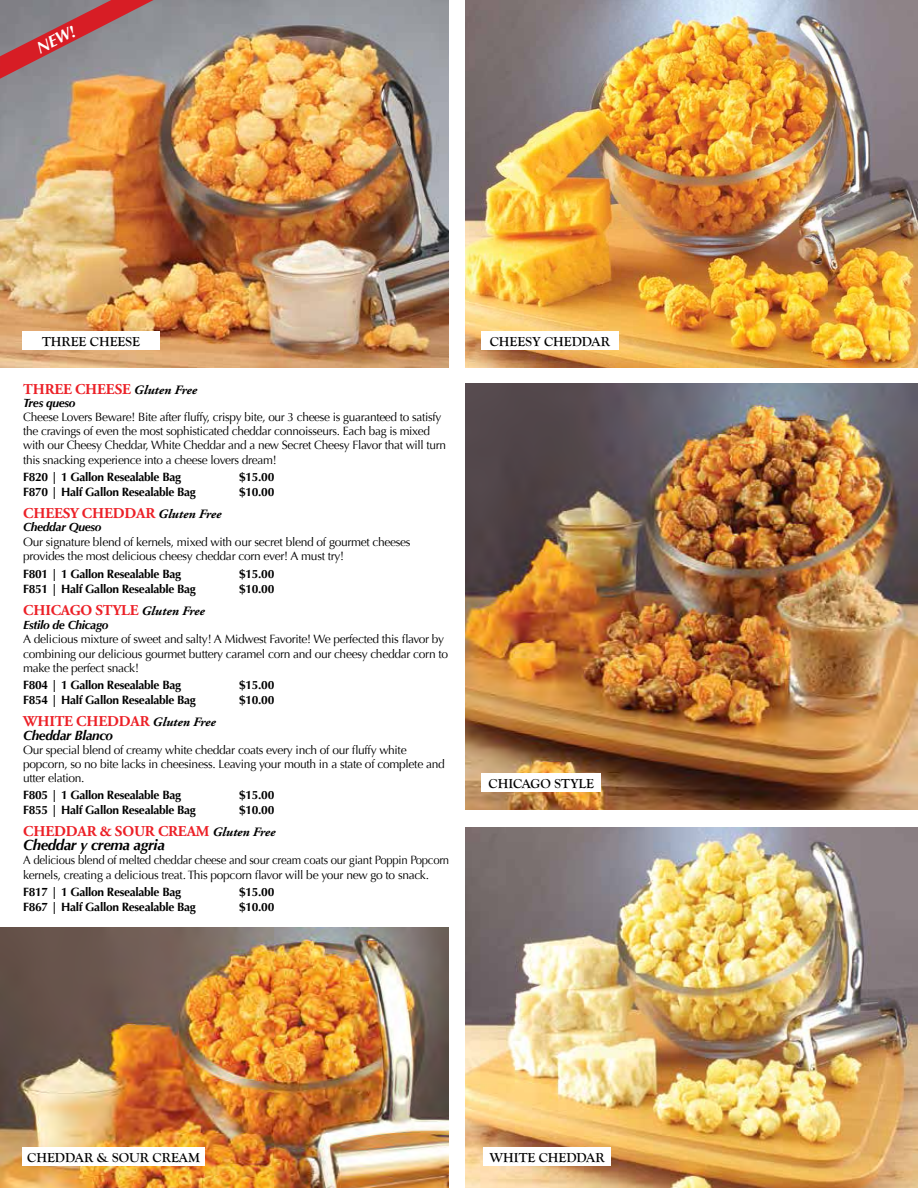
<style>
.page{position:relative;width:918px;height:1188px;background:#fff}
.page>*{position:absolute;margin:0;border:0;box-sizing:border-box;transform-origin:0 0}
.t1{font:italic 700 16.5px "Optima";color:#fff}
.t2{font:700 15px "Adobe Garamond Pro";letter-spacing:-.01em;color:#ec2027}
.t3{font:italic 700 15px "Optima";letter-spacing:-.025em;color:#000}
.t4{font:700 13.5px "Goudy Old Style T";color:#000}
.t5{font:italic 700 13.5px "Optima";letter-spacing:-.025em;color:#000}
.t6{font:italic 700 12.75px "Adobe Garamond Pro";color:#000;scale:1.04 1}
.t7{font:12px/14.2px "Optima";letter-spacing:-.025em;color:#000}
.t8{font:700 12px "Optima";letter-spacing:-.025em;color:#000}
.t9{font:12px/14.2px "Optima";letter-spacing:-.025em;color:#000;scale:.95 1}
.t10{font:italic 700 12px "Optima";letter-spacing:-.025em;color:#000}
.s1{font-style:italic;font-size:12.75px;color:#000}
</style>
<div class="page">
<img style="left:465px;top:383px;width:453px;height:427px">
<img style="left:0;top:0;width:448px;height:367px">
<img style="left:465px;top:0;width:453px;height:367px">
<img style="left:0;top:928px;width:448px;height:260px">
<div style="left:482px;top:773px;width:119px;height:19px;background:#fff"></div>
<div style="left:23px;top:1148px;width:182px;height:18px;background:#fff"></div>
<div style="left:482px;top:332px;width:137px;height:18px;background:#fff"></div>
<div style="left:23px;top:332px;width:137px;height:18px;background:#fff"></div>
<img style="left:465px;top:827px;width:453px;height:361px">
<div style="left:483px;top:1147px;width:128px;height:19px;background:#fff"></div>
<svg style="left:0;top:0;width:180px;height:79px;background:#9c757a"></svg>
<h1 class="t1" style="left:33px;top:40px;width:43px;rotate:-27deg">NEW!</h1>
<p class="t4" style="left:42px;top:334px;width:100px">THREE CHEESE</p>
<p class="t4" style="left:490px;top:334px;width:122px">CHEESY CHEDDAR</p>
<p class="t2" style="left:23px;top:381px;width:176px">THREE CHEESE <span class="s1">Gluten Free</span></p>
<p class="t10" style="left:23px;top:396px;width:54px">Tres queso</p>
<p class="t7" style="left:23px;top:410px;width:425px">Cheese Lovers Beware! Bite after fluffy, crispy bite, our 3 cheese is guaranteed to satisfy the cravings of even the most sophisticated cheddar connoisseurs. Each bag is mixed with our Cheesy Cheddar, White Cheddar and a new Secret Cheesy Flavor that will turn this snacking experience into a cheese lovers dream!</p>
<p class="t8" style="left:23px;top:470px;width:159px">F820 | 1 Gallon Resealable Bag</p>
<p class="t8" style="left:239px;top:470px;width:37px">$15.00</p>
<p class="t8" style="left:23px;top:485px;width:174px">F870 | Half Gallon Resealable Bag</p>
<p class="t8" style="left:239px;top:485px;width:37px">$10.00</p>
<p class="t2" style="left:23px;top:504px;width:200px">CHEESY CHEDDAR <span class="s1">Gluten Free</span></p>
<p class="t10" style="left:23px;top:520px;width:80px">Cheddar Queso</p>
<p class="t7" style="left:23px;top:535px;width:389px">Our signature blend of kernels, mixed with our secret blend of gourmet cheeses provides the most delicious cheesy cheddar corn ever! A must try!</p>
<p class="t8" style="left:23px;top:567px;width:159px">F801 | 1 Gallon Resealable Bag</p>
<p class="t8" style="left:239px;top:567px;width:37px">$15.00</p>
<p class="t8" style="left:23px;top:582px;width:174px">F851 | Half Gallon Resealable Bag</p>
<p class="t8" style="left:239px;top:582px;width:37px">$10.00</p>
<p class="t2" style="left:23px;top:602px;width:183px">CHICAGO STYLE <span class="s1">Gluten Free</span></p>
<p class="t10" style="left:23px;top:618px;width:87px">Estilo de Chicago</p>
<p class="t7" style="left:23px;top:632px;width:426px">A delicious mixture of sweet and salty! A Midwest Favorite! We perfected this flavor by combining our delicious gourmet buttery caramel corn and our cheesy cheddar corn to make the perfect snack!</p>
<p class="t8" style="left:23px;top:678px;width:159px">F804 | 1 Gallon Resealable Bag</p>
<p class="t8" style="left:239px;top:678px;width:37px">$15.00</p>
<p class="t8" style="left:23px;top:693px;width:174px">F854 | Half Gallon Resealable Bag</p>
<p class="t8" style="left:239px;top:693px;width:37px">$10.00</p>
<p class="t2" style="left:23px;top:712px;width:194px">WHITE CHEDDAR <span class="s1">Gluten Free</span></p>
<p class="t5" style="left:23px;top:727px;width:91px">Cheddar Blanco</p>
<p class="t7" style="left:23px;top:743px;width:423px">Our special blend of creamy white cheddar coats every inch of our fluffy white popcorn, so no bite lacks in cheesiness. Leaving your mouth in a state of complete and utter elation.</p>
<p class="t8" style="left:23px;top:788px;width:159px">F805 | 1 Gallon Resealable Bag</p>
<p class="t8" style="left:239px;top:788px;width:37px">$15.00</p>
<p class="t8" style="left:23px;top:803px;width:174px">F855 | Half Gallon Resealable Bag</p>
<p class="t8" style="left:239px;top:803px;width:37px">$10.00</p>
<p class="t2" style="left:23px;top:823px;width:22px">CHEDDAR</p>
<p class="t2" style="left:100px;top:823px;width:27px">&amp; SOUR</p>
<p class="t2" style="left:158px;top:823px;width:22px">CREAM</p>
<p class="t6" style="left:212px;top:825px;width:63px">Gluten Free</p>
<p class="t3" style="left:23px;top:836px;width:143px">Cheddar y crema agria</p>
<p class="t9" style="left:23px;top:853px;width:450px">A delicious blend of melted cheddar cheese and sour cream coats our giant Poppin Popcorn kernels, creating a delicious treat. This popcorn flavor will be your new go to snack.</p>
<p class="t8" style="left:23px;top:885px;width:159px">F817 | 1 Gallon Resealable Bag</p>
<p class="t8" style="left:239px;top:885px;width:37px">$15.00</p>
<p class="t8" style="left:23px;top:900px;width:174px">F867 | Half Gallon Resealable Bag</p>
<p class="t8" style="left:239px;top:900px;width:37px">$10.00</p>
<p class="t4" style="left:489px;top:776px;width:107px">CHICAGO STYLE</p>
<p class="t4" style="left:27px;top:1150px;width:174px">CHEDDAR &amp; SOUR CREAM</p>
<p class="t4" style="left:490px;top:1150px;width:116px">WHITE CHEDDAR</p>
</div>
